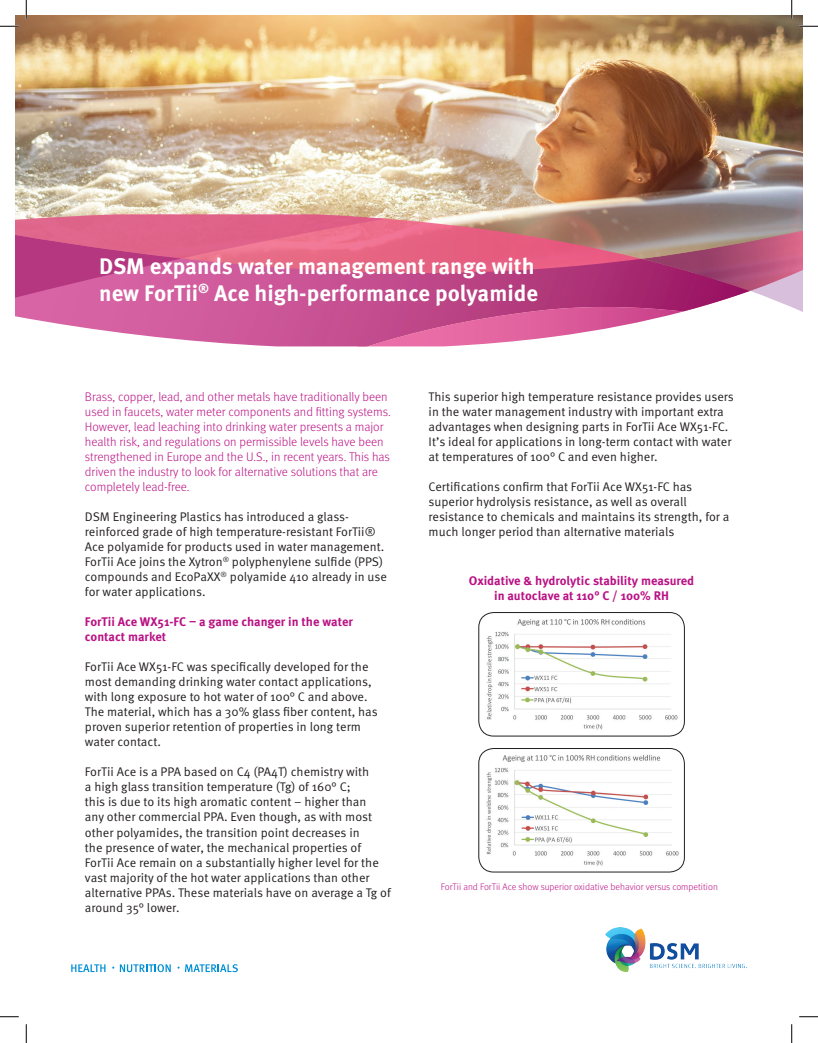
<style>
.page{position:relative;width:818px;height:1043px;background:#fff}
.page>*{position:absolute;margin:0;border:0;box-sizing:border-box;transform-origin:0 0}
.t1{font:700 22.5px/27px "Meta Pro";color:#fff}
.t2{font:12.5px/15px "Meta Pro Norm";color:#231f20}
.t3{font:300 12.5px/15px "Meta Pro";color:#ba1184}
.t4{font:700 12.5px/15px "Meta Pro";color:#ba1184}
.t5{font:300 9.5px "Meta Pro";color:#ba1184}
</style>
<div class="page">
<img style="left:605px;top:927px;width:140px;height:44px">
<svg style="left:71px;top:964px;width:34px;height:8px"></svg>
<svg style="left:120px;top:964px;width:51px;height:8px"></svg>
<svg style="left:185px;top:964px;width:53px;height:8px"></svg>
<img style="left:15px;top:15px;width:787px;height:199px">
<svg style="left:15px;top:214px;width:787px;height:132px;background:#ce6e97"></svg>
<img style="left:480px;top:612px;width:204px;height:124px">
<div style="left:478px;top:612px;width:206px;height:124px;border:1px solid #231f20;border-radius:15px"></div>
<img style="left:480px;top:748px;width:204px;height:124px">
<div style="left:478px;top:748px;width:206px;height:124px;border:1px solid #231f20;border-radius:15px"></div>
<svg style="left:0;top:25px;width:19px;height:2px"></svg>
<svg style="left:799px;top:25px;width:19px;height:2px"></svg>
<svg style="left:0;top:1016px;width:19px;height:1px"></svg>
<svg style="left:799px;top:1016px;width:19px;height:1px"></svg>
<svg style="left:25px;top:0;width:2px;height:19px"></svg>
<svg style="left:25px;top:1024px;width:2px;height:18px"></svg>
<svg style="left:790px;top:0;width:2px;height:19px"></svg>
<svg style="left:791px;top:1024px;width:1px;height:18px"></svg>
<p class="t1" style="left:99px;top:251px;width:440px">DSM expands water management range with new ForTii<sup>®</sup> Ace high-performance polyamide</p>
<p class="t3" style="left:85px;top:389px;width:307px">Brass, copper, lead, and other metals have traditionally been used in faucets, water meter components and fitting systems.<br>However, lead leaching into drinking water presents a major health risk, and regulations on permissible levels have been strengthened in Europe and the U.S., in recent years. This has driven the industry to look for alternative solutions that are completely lead-free.</p>
<p class="t2" style="left:85px;top:508px;width:303px">DSM Engineering Plastics has introduced a glass&shy;reinforced grade of high temperature-resistant ForTii® Ace polyamide for products used in water management.<br>ForTii Ace joins the Xytron<sup>®</sup> polyphenylene sulfide (PPS) compounds and EcoPaXX<sup>®</sup> polyamide 410 already in use for water applications.</p>
<p class="t4" style="left:85px;top:613px;width:269px">ForTii Ace WX51-FC – a game changer in the water contact market</p>
<p class="t2" style="left:85px;top:658px;width:294px">ForTii Ace WX51-FC was specifically developed for the most demanding drinking water contact applications, with long exposure to hot water of 100° C and above.<br>The material, which has a 30% glass fiber content, has proven superior retention of properties in long term water contact.</p>
<p class="t2" style="left:85px;top:763px;width:307px">ForTii Ace is a PPA based on C4 (PA4T) chemistry with<br>a high glass transition temperature (Tg) of 160° C;<br>this is due to its high aromatic content – higher than<br>any other commercial PPA. Even though, as with most other polyamides, the transition point decreases in<br>the presence of water, the mechanical properties of ForTii Ace remain on a substantially higher level for the vast majority of the hot water applications than other alternative PPAs. These materials have on average a Tg of around 35° lower.</p>
<p class="t2" style="left:428px;top:388px;width:307px">This superior high temperature resistance provides users in the water management industry with important extra advantages when designing parts in ForTii Ace WX51-FC.<br>It’s ideal for applications in long-term contact with water at temperatures of 100° C and even higher.</p>
<p class="t2" style="left:428px;top:478px;width:302px">Certifications confirm that ForTii Ace WX51-FC has superior hydrolysis resistance, as well as overall resistance to chemicals and maintains its strength, for a much longer period than alternative materials</p>
<p class="t4" style="left:469px;top:572px;width:227px;text-align:center">Oxidative &amp; hydrolytic stability measured in autoclave at 110° C / 100% RH</p>
<p class="t5" style="left:441px;top:880px;width:278px">ForTii and ForTii Ace show superior oxidative behavior versus competition</p>
</div>
